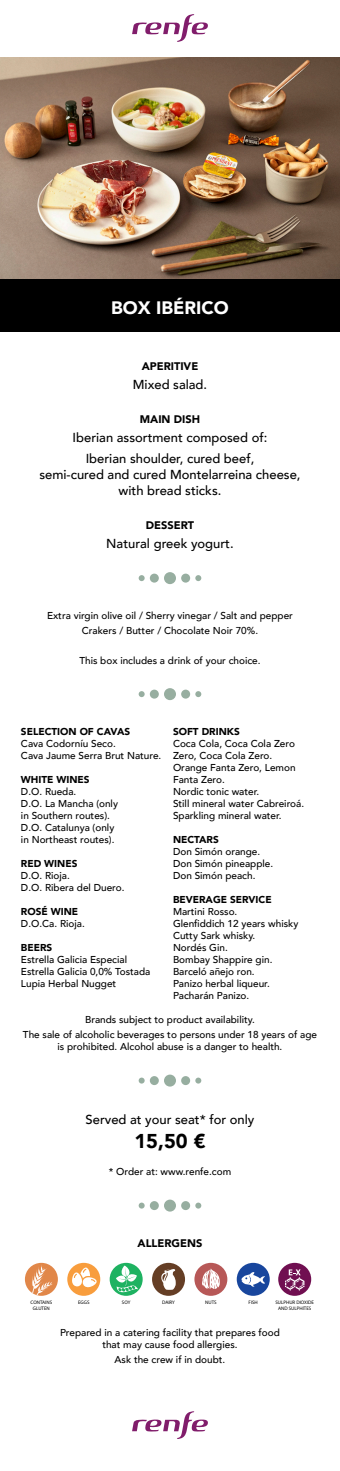
<style>
.page{position:relative;width:340px;height:1471px;background:#fff}
.page>*{position:absolute;margin:0;border:0;box-sizing:border-box;transform-origin:0 0}
.Comida{font:900 20px "Avenir";color:#000}
.t1{font:900 18px "Avenir";color:#fff}
.Comida-2{font:500 13px "Avenir";color:#000}
.Plato{font:900 11px "Avenir";color:#000}
.Extras{font:500 10px/12px "Avenir";color:#000}
.t2{font:900 10px "Avenir";color:#000}
.t3{font:5px/6px "Myriad Pro";color:#000;text-align:center}
</style>
<div class="page">
<div style="left:0;top:279px;width:340px;height:53px;background:#000"></div>
<svg style="left:132px;top:14px;width:76px;height:28px"></svg>
<div style="left:164px;top:572px;width:12px;height:12px;background:#97aea0;border-radius:50%"></div>
<div style="left:150px;top:574px;width:9px;height:9px;background:#97aea0;border-radius:50%"></div>
<div style="left:181px;top:574px;width:9px;height:9px;background:#97aea0;border-radius:50%"></div>
<svg style="left:139px;top:575px;width:6px;height:6px"></svg>
<svg style="left:195px;top:575px;width:6px;height:6px"></svg>
<div style="left:164px;top:688px;width:12px;height:12px;background:#97aea0;border-radius:50%"></div>
<div style="left:150px;top:690px;width:9px;height:9px;background:#97aea0;border-radius:50%"></div>
<div style="left:181px;top:690px;width:9px;height:9px;background:#97aea0;border-radius:50%"></div>
<svg style="left:139px;top:691px;width:6px;height:6px"></svg>
<svg style="left:195px;top:691px;width:6px;height:6px"></svg>
<div style="left:164px;top:1075px;width:12px;height:12px;background:#97aea0;border-radius:50%"></div>
<div style="left:150px;top:1076px;width:9px;height:9px;background:#97aea0;border-radius:50%"></div>
<div style="left:181px;top:1076px;width:9px;height:9px;background:#97aea0;border-radius:50%"></div>
<svg style="left:139px;top:1078px;width:6px;height:6px"></svg>
<svg style="left:195px;top:1078px;width:6px;height:6px"></svg>
<div style="left:164px;top:1200px;width:12px;height:12px;background:#97aea0;border-radius:50%"></div>
<div style="left:150px;top:1201px;width:9px;height:9px;background:#97aea0;border-radius:50%"></div>
<div style="left:181px;top:1201px;width:9px;height:9px;background:#97aea0;border-radius:50%"></div>
<svg style="left:139px;top:1203px;width:6px;height:6px"></svg>
<svg style="left:195px;top:1203px;width:6px;height:6px"></svg>
<img style="left:0;top:57px;width:340px;height:222px">
<svg style="left:132px;top:1411px;width:76px;height:28px"></svg>
<div style="left:194px;top:1263px;width:33px;height:33px;background:#b75857;border-radius:50%"></div>
<svg style="left:202px;top:1268px;width:18px;height:21px"></svg>
<div style="left:25px;top:1263px;width:33px;height:33px;background:#e18749;border-radius:50%"></div>
<svg style="left:31px;top:1264px;width:22px;height:31px"></svg>
<div style="left:67px;top:1263px;width:33px;height:33px;background:#f89d3d;border-radius:50%"></div>
<svg style="left:72px;top:1267px;width:25px;height:20px"></svg>
<svg style="left:110px;top:1263px;width:33px;height:33px"></svg>
<svg style="left:112px;top:1262px;width:26px;height:30px"></svg>
<div style="left:152px;top:1263px;width:33px;height:33px;background:#653e25;border-radius:50%"></div>
<svg style="left:161px;top:1269px;width:15px;height:21px"></svg>
<div style="left:237px;top:1263px;width:33px;height:33px;background:#18469d;border-radius:50%"></div>
<svg style="left:241px;top:1272px;width:24px;height:15px"></svg>
<div style="left:278px;top:1263px;width:33px;height:33px;background:#700f51;border-radius:50%"></div>
<svg style="left:285px;top:1269px;width:20px;height:22px"></svg>
<p class="t1" style="left:111px;top:292px;width:119px">BOX IBÉRICO</p>
<p class="Plato" style="left:142px;top:356px;width:58px">APERITIVE</p>
<p class="Comida-2" style="left:133px;top:373px;width:76px">Mixed salad.</p>
<p class="Plato" style="left:140px;top:409px;width:62px">MAIN DISH</p>
<p class="Comida-2" style="left:73px;top:426px;width:196px">Iberian assortment composed of:</p>
<p class="Comida-2" style="left:86px;top:447px;width:170px">Iberian shoulder, cured beef,</p>
<p class="Comida-2" style="left:39px;top:463px;width:263px">semi-cured and cured Montelarreina cheese,</p>
<p class="Comida-2" style="left:119px;top:479px;width:104px">with bread sticks.</p>
<p class="Plato" style="left:146px;top:515px;width:50px">DESSERT</p>
<p class="Comida-2" style="left:106px;top:532px;width:129px">Natural greek yogurt.</p>
<p class="Extras" style="left:47px;top:609px;width:247px">Extra virgin olive oil / Sherry vinegar / Salt and pepper</p>
<p class="Extras" style="left:82px;top:624px;width:178px">Crakers / Butter / Chocolate Noir 70%.</p>
<p class="Extras" style="left:79px;top:654px;width:183px">This box includes a drink of your choice.</p>
<p class="t2" style="left:21px;top:723px;width:111px">SELECTION OF CAVAS</p>
<p class="Extras" style="left:21px;top:737px;width:96px">Cava Codorníu Seco.</p>
<p class="Extras" style="left:21px;top:749px;width:142px">Cava Jaume Serra Brut Nature.</p>
<p class="t2" style="left:21px;top:771px;width:70px">WHITE WINES</p>
<p class="Extras" style="left:21px;top:785px;width:57px">D.O. Rueda.</p>
<p class="Extras" style="left:21px;top:797px;width:99px">D.O. La Mancha (only</p>
<p class="Extras" style="left:21px;top:809px;width:90px">in Southern routes).</p>
<p class="Extras" style="left:21px;top:821px;width:95px">D.O. Catalunya (only</p>
<p class="Extras" style="left:21px;top:833px;width:95px">in Northeast routes).</p>
<p class="t2" style="left:21px;top:855px;width:58px">RED WINES</p>
<p class="Extras" style="left:21px;top:869px;width:50px">D.O. Rioja.</p>
<p class="Extras" style="left:21px;top:881px;width:105px">D.O. Ribera del Duero.</p>
<p class="t2" style="left:21px;top:903px;width:59px">ROSÉ WINE</p>
<p class="Extras" style="left:21px;top:917px;width:65px">D.O.Ca. Rioja.</p>
<p class="t2" style="left:21px;top:939px;width:33px">BEERS</p>
<p class="Extras" style="left:21px;top:953px;width:108px">Estrella Galicia Especial</p>
<p class="Extras" style="left:21px;top:965px;width:131px">Estrella Galicia 0,0% Tostada</p>
<p class="Extras" style="left:21px;top:977px;width:97px">Lupia Herbal Nugget</p>
<p class="t2" style="left:173px;top:723px;width:68px">SOFT DRINKS</p>
<p class="Extras" style="left:173px;top:737px;width:133px">Coca Cola, Coca Cola Zero<br>Zero, Coca Cola Zero.<br>Orange Fanta Zero, Lemon<br>Fanta Zero.<br>Nordic tonic water.<br>Still mineral water Cabreiroá.<br>Sparkling mineral water.</p>
<p class="t2" style="left:173px;top:831px;width:47px">NECTARS</p>
<p class="Extras" style="left:173px;top:845px;width:102px">Don Simón orange.<br>Don Simón pineapple.<br>Don Simón peach.</p>
<p class="t2" style="left:173px;top:891px;width:100px">BEVERAGE SERVICE</p>
<p class="Extras" style="left:173px;top:905px;width:127px">Martini Rosso.<br>Glenfiddich 12 years whisky<br>Cutty Sark whisky.<br>Nordés Gin.<br>Bombay Shappire gin.<br>Barceló añejo ron.<br>Panizo herbal liqueur.<br>Pacharán Panizo.</p>
<p class="Extras" style="left:85px;top:1013px;width:171px">Brands subject to product availability.</p>
<p class="Extras" style="left:23px;top:1028px;width:296px;text-align:center">The sale of alcoholic beverages to persons under 18 years of age is prohibited. Alcohol abuse is a danger to health.</p>
<p class="Comida-2" style="left:86px;top:1108px;width:170px">Served at your seat* for only</p>
<p class="Comida" style="left:134px;top:1124px;width:73px">15,50 €</p>
<p class="Extras" style="left:109px;top:1165px;width:124px">* Order at: www.renfe.com</p>
<p class="Plato" style="left:138px;top:1234px;width:66px">ALLERGENS</p>
<p class="t3" style="left:31px;top:1299px;width:23px">CONTAINS</p>
<p class="t3" style="left:205px;top:1299px;width:13px">NUTS</p>
<p class="t3" style="left:33px;top:1305px;width:18px">GLUTEN</p>
<p class="t3" style="left:78px;top:1299px;width:13px">EGGS</p>
<p class="t3" style="left:122px;top:1299px;width:10px">SOY</p>
<p class="t3" style="left:162px;top:1299px;width:14px">DAIRY</p>
<p class="t3" style="left:249px;top:1299px;width:11px">FISH</p>
<p class="t3" style="left:275px;top:1299px;width:40px">SULPHUR DIOXIDE<br>AND SULPHITES</p>
<p class="Extras" style="left:60px;top:1326px;width:221px">Prepared in a catering facility that prepares food</p>
<p class="Extras" style="left:102px;top:1338px;width:137px">that may cause food allergies.</p>
<p class="Extras" style="left:115px;top:1353px;width:112px">Ask the crew if in doubt.</p>
</div>
